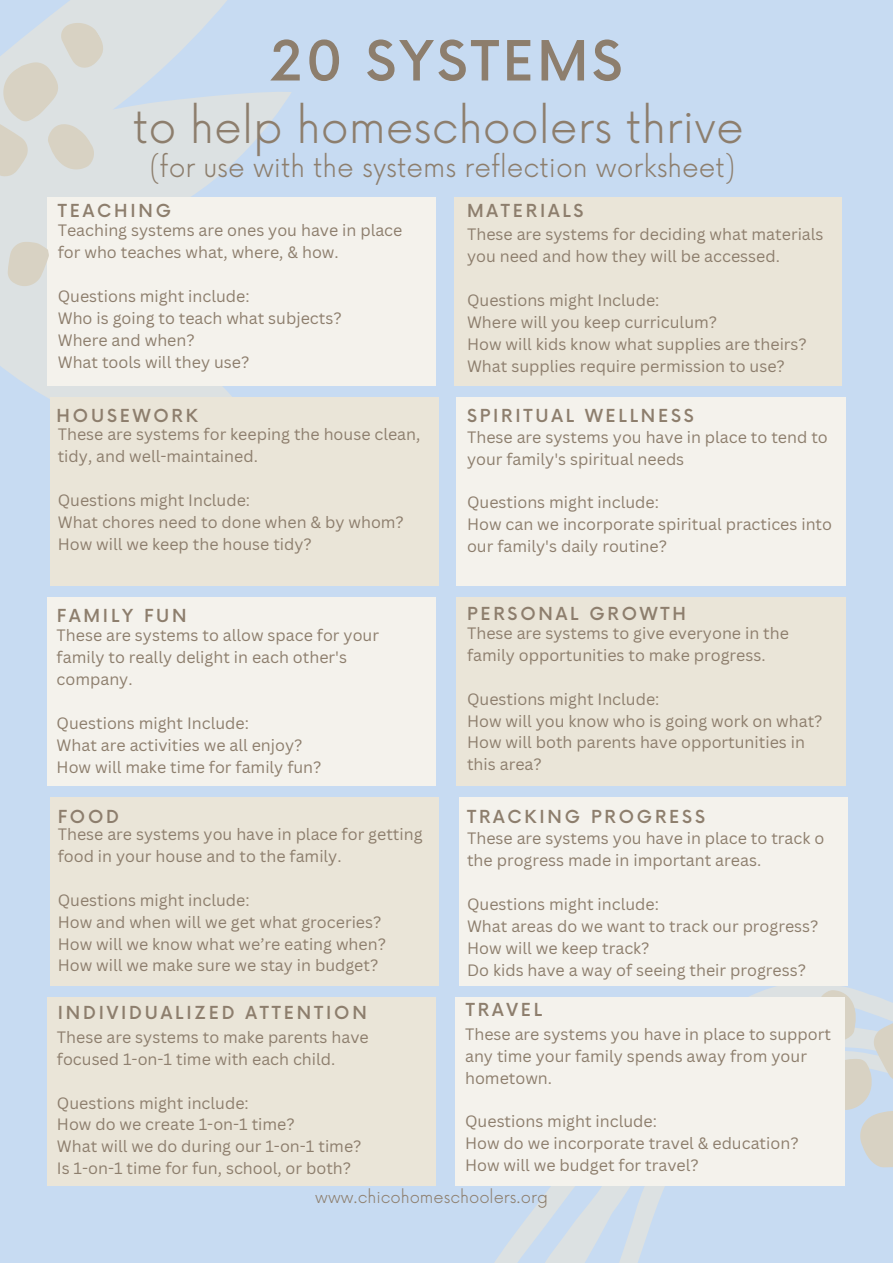
<style>
.page{position:relative;width:893px;height:1264px;background:#fff}
.page>*{position:absolute;margin:0;border:0;box-sizing:border-box;transform-origin:0 0}
.t1{font:500 54px "Now";letter-spacing:.06em;color:#8d7e6d}
.t2{font:300 43.8px "Now";color:#8d7e6d}
.t3{font:300 26.25px "Now";color:#8d7e6d}
.t4{font:500 17.55px "Now";letter-spacing:.16em;color:#8d7e6d}
.t5{font:16.05px/21.9px "Canva Sans";color:#8d7e6d}
.t6{font:300 16.05px "Now";color:#8d7e6d}
</style>
<div class="page">
<div style="left:0;top:0;width:892px;height:1262px;background:#c7dbf2"></div>
<svg style="left:0;top:0;width:374px;height:399px"></svg>
<svg style="left:415px;top:918px;width:433px;height:344px"></svg>
<div style="left:454px;top:197px;width:387px;height:189px;background:#eae5d8"></div>
<div style="left:50px;top:397px;width:388px;height:188px;background:#eae5d8"></div>
<div style="left:456px;top:597px;width:388px;height:188px;background:#eae5d8"></div>
<div style="left:50px;top:797px;width:388px;height:188px;background:#eae5d8"></div>
<div style="left:47px;top:197px;width:388px;height:188px;background:#f4f2ec"></div>
<div style="left:456px;top:397px;width:388px;height:188px;background:#f4f2ec"></div>
<div style="left:47px;top:597px;width:388px;height:188px;background:#f4f2ec"></div>
<div style="left:459px;top:797px;width:388px;height:188px;background:#f4f2ec"></div>
<svg style="left:0;top:0;width:155px;height:293px"></svg>
<svg style="left:753px;top:985px;width:139px;height:186px"></svg>
<div style="left:47px;top:997px;width:388px;height:188px;background:#eae5d8"></div>
<div style="left:455px;top:997px;width:389px;height:188px;background:#f4f2ec"></div>
<h1 class="t1" style="left:270px;top:32px;width:353px">20 SYSTEMS</h1>
<h2 class="t2" style="left:133px;top:102px;width:612px">to help homeschoolers thrive</h2>
<h3 class="t3" style="left:149px;top:153px;width:587px">(for use with the systems reflection worksheet)</h3>
<p class="t4" style="left:58px;top:201px;width:115px">TEACHING</p>
<p class="t5" style="left:58px;top:219px;width:346px">Teaching systems are ones you have in place for who teaches what, where, &amp; how.</p>
<p class="t5" style="left:58px;top:285px;width:285px">Questions might include:<br>Who is going to teach what subjects?<br>Where and when?<br>What tools will they use?</p>
<p class="t4" style="left:57px;top:406px;width:143px">HOUSEWORK</p>
<p class="t5" style="left:58px;top:423px;width:364px">These are systems for keeping the house clean, tidy, and well-maintained.</p>
<p class="t5" style="left:58px;top:489px;width:347px">Questions might Include:<br>What chores need to done when &amp; by whom?<br>How will we keep the house tidy?</p>
<p class="t4" style="left:467px;top:201px;width:118px">MATERIALS</p>
<p class="t5" style="left:467px;top:223px;width:358px">These are systems for deciding what materials you need and how they will be accessed.</p>
<p class="t5" style="left:467px;top:289px;width:341px">Questions might Include:<br>Where will you keep curriculum?<br>How will kids know what supplies are theirs?<br>What supplies require permission to use?</p>
<p class="t4" style="left:467px;top:406px;width:228px">SPIRITUAL WELLNESS</p>
<p class="t5" style="left:467px;top:425px;width:362px">These are systems you have in place to tend to your family's spiritual needs</p>
<p class="t5" style="left:467px;top:491px;width:366px">Questions might include:<br>How can we incorporate spiritual practices into our family's daily routine?</p>
<p class="t4" style="left:57px;top:606px;width:131px">FAMILY FUN</p>
<p class="t4" style="left:467px;top:604px;width:220px">PERSONAL GROWTH</p>
<p class="t5" style="left:57px;top:624px;width:324px">These are systems to allow space for your family to really delight in each other's company.</p>
<p class="t5" style="left:57px;top:711px;width:266px">Questions might Include:<br>What are activities we all enjoy?<br>How will make time for family fun?</p>
<p class="t4" style="left:58px;top:807px;width:63px">FOOD</p>
<p class="t5" style="left:58px;top:823px;width:366px">These are systems you have in place for getting food in your house and to the family.</p>
<p class="t5" style="left:58px;top:888px;width:330px">Questions might include:<br>How and when will we get what groceries?<br>How will we know what we’re eating when?<br>How will we make sure we stay in budget?</p>
<p class="t4" style="left:58px;top:1003px;width:310px">INDIVIDUALIZED ATTENTION</p>
<p class="t5" style="left:57px;top:1025px;width:313px">These are systems to make parents have focused 1-on-1 time with each child.</p>
<p class="t5" style="left:57px;top:1091px;width:306px">Questions might include:<br>How do we create 1-on-1 time?<br>What will we do during our 1-on-1 time?<br>Is 1-on-1 time for fun, school, or both?</p>
<p class="t5" style="left:467px;top:622px;width:323px">These are systems to give everyone in the family opportunities to make progress.</p>
<p class="t5" style="left:467px;top:687px;width:357px">Questions might Include:<br>How will you know who is going work on what?<br>How will both parents have opportunities in this area?</p>
<p class="t4" style="left:467px;top:807px;width:239px">TRACKING PROGRESS</p>
<p class="t5" style="left:467px;top:827px;width:359px">These are systems you have in place to track o the progress made in important areas.</p>
<p class="t5" style="left:467px;top:892px;width:353px">Questions might include:<br>What areas do we want to track our progress?<br>How will we keep track?<br>Do kids have a way of seeing their progress?</p>
<p class="t4" style="left:466px;top:1000px;width:78px">TRAVEL</p>
<p class="t5" style="left:465px;top:1022px;width:367px">These are systems you have in place to support any time your family spends away from your hometown.</p>
<p class="t5" style="left:465px;top:1110px;width:335px">Questions might include:<br>How do we incorporate travel &amp; education?<br>How will we budget for travel?</p>
<p class="t6" style="left:315px;top:1188px;width:234px">www.chicohomeschoolers.org</p>
</div>
